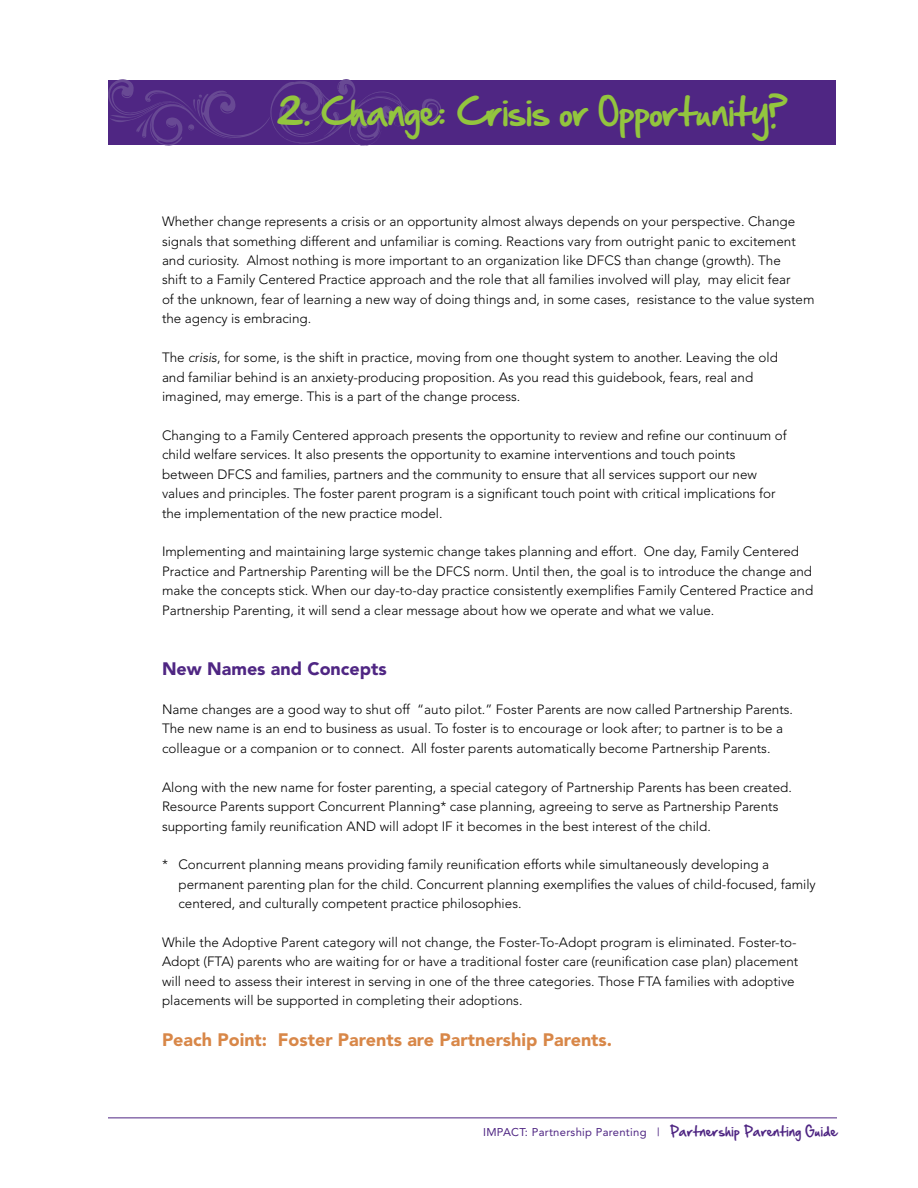
<style>
.page{position:relative;width:918px;height:1188px;background:#fff}
.page>*{position:absolute;margin:0;border:0;box-sizing:border-box;transform-origin:0 0}
.t1{font:33px "Hand Of Sean";color:#93c53e}
.t2{font:900 18px "Avenir";color:#d88748}
.t3{font:900 18px "Avenir";color:#4f2683}
.t4{font:300 13.5px/19.4px "Avenir";color:#000}
.t5{font:11.25px "Avenir";letter-spacing:.025em;color:#4f2683}
.s1{font-style:italic}
.s2{font-family:"Hand Of Sean";font-size:12px}
</style>
<div class="page">
<div style="left:109px;top:80px;width:727px;height:65px;background:#4f2683"></div>
<hr style="left:108px;top:1118px;width:729px;height:1px;background:#4f2683">
<svg style="left:108px;top:79px;width:333px;height:67px"></svg>
<h1 class="t1" style="left:278px;top:83px;width:511px">2. Change: Crisis or Opportunity?</h1>
<p class="t4" style="left:162px;top:212px;width:654px">Whether change represents a crisis or an opportunity almost always depends on your perspective. Change signals that something different and unfamiliar is coming. Reactions vary from outright panic to excitement and curiosity. Almost nothing is more important to an organization like DFCS than change (growth). The<br>shift to a Family Centered Practice approach and the role that all families involved will play, may elicit fear<br>of the unknown, fear of learning a new way of doing things and, in some cases, resistance to the value system the agency is embracing.</p>
<p class="t4" style="left:162px;top:348px;width:618px">The <span class="s1">crisis</span>, for some, is the shift in practice, moving from one thought system to another. Leaving the old and familiar behind is an anxiety-producing proposition. As you read this guidebook, fears, real and imagined, may emerge. This is a part of the change process.</p>
<p class="t4" style="left:162px;top:426px;width:626px">Changing to a Family Centered approach presents the opportunity to review and refine our continuum of child welfare services. It also presents the opportunity to examine interventions and touch points between DFCS and families, partners and the community to ensure that all services support our new values and principles. The foster parent program is a significant touch point with critical implications for the implementation of the new practice model.</p>
<p class="t4" style="left:162px;top:542px;width:653px">Implementing and maintaining large systemic change takes planning and effort. One day, Family Centered Practice and Partnership Parenting will be the DFCS norm. Until then, the goal is to introduce the change and make the concepts stick. When our day-to-day practice consistently exemplifies Family Centered Practice and Partnership Parenting, it will send a clear message about how we operate and what we value.</p>
<h2 class="t3" style="left:162px;top:658px;width:226px">New Names and Concepts</h2>
<p class="t4" style="left:162px;top:700px;width:633px">Name changes are a good way to shut off “auto pilot.” Foster Parents are now called Partnership Parents.<br>The new name is an end to business as usual. To foster is to encourage or look after; to partner is to be a colleague or a companion or to connect. All foster parents automatically become Partnership Parents.</p>
<p class="t4" style="left:162px;top:777px;width:631px">Along with the new name for foster parenting, a special category of Partnership Parents has been created.<br>Resource Parents support Concurrent Planning* case planning, agreeing to serve as Partnership Parents supporting family reunification AND will adopt IF it becomes in the best interest of the child.</p>
<p class="t4" style="left:179px;top:855px;width:639px;text-indent:-17px">* Concurrent planning means providing family reunification efforts while simultaneously developing a permanent parenting plan for the child. Concurrent planning exemplifies the values of child-focused, family centered, and culturally competent practice philosophies.</p>
<p class="t4" style="left:162px;top:933px;width:638px">While the Adoptive Parent category will not change, the Foster-To-Adopt program is eliminated. Foster-to-Adopt (FTA) parents who are waiting for or have a traditional foster care (reunification case plan) placement will need to assess their interest in serving in one of the three categories. Those FTA families with adoptive placements will be supported in completing their adoptions.</p>
<h2 class="t2" style="left:162px;top:1029px;width:452px">Peach Point: Foster Parents are Partnership Parents.</h2>
<p class="t5" style="left:483px;top:1126px;width:355px">IMPACT: Partnership Parenting | <span class="s2">Partnership Parenting Guide</span></p>
</div>
